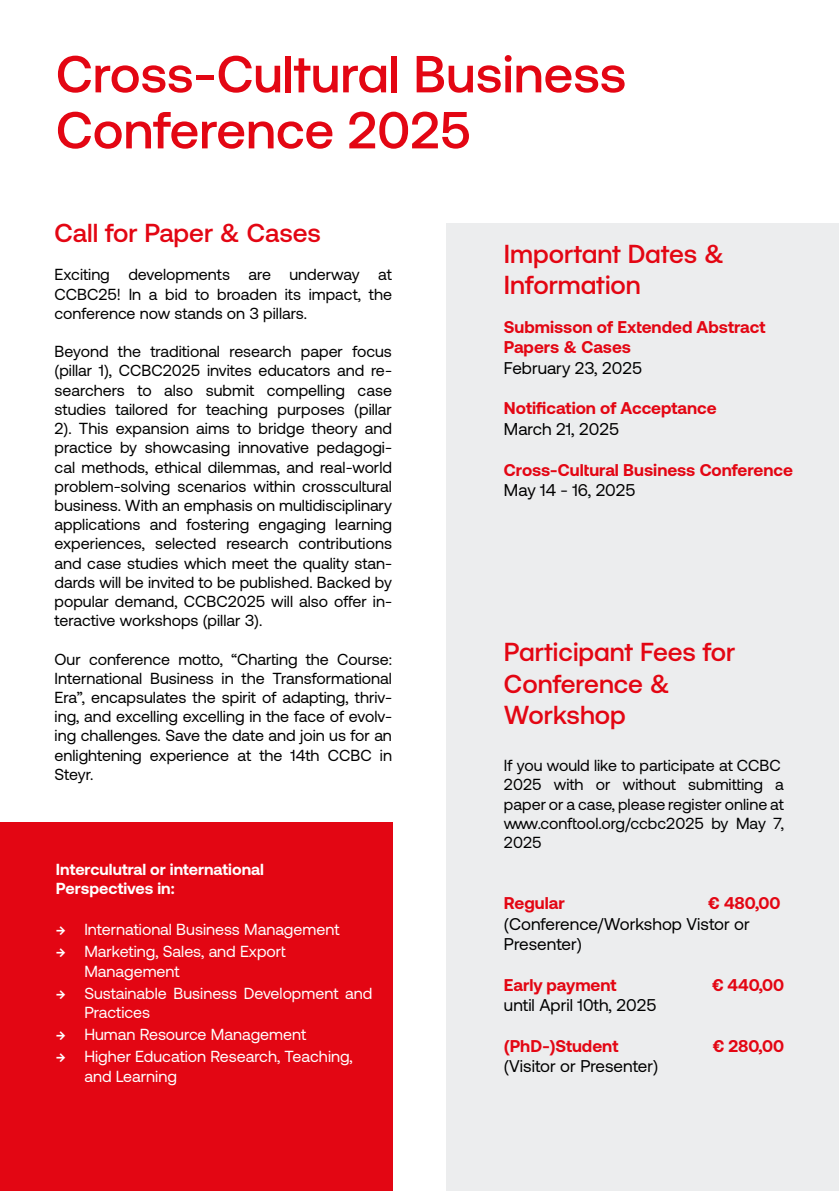
<style>
.page{position:relative;width:840px;height:1191px;background:#fff}
.page>*{position:absolute;margin:0;border:0;box-sizing:border-box;transform-origin:0 0}
.t1{font:500 52px/56px "Aeonik";color:#e30613}
.t2{font:500 26px/31.2px "Aeonik";color:#e30613}
.t3{font:700 17px/20.4px "Aeonik";color:#e30613}
.t4{font:17px/20.4px "Aeonik";color:#000}
.t5{font:16px/19.2px "Aeonik";color:#000;text-align:justify}
.t6{font:16px/19.2px "Aeonik";color:#fff}
.t7{font:700 16px/19.2px "Aeonik";color:#fff}
.s1{font-weight:500}
</style>
<div class="page">
<div style="left:446px;top:224px;width:392px;height:967px;background:#ecedee"></div>
<div style="left:0;top:822px;width:392px;height:369px;background:#e30613"></div>
<h1 class="t1" style="left:56px;top:46px;width:571px">Cross-Cultural Business<br>Conference 2025</h1>
<h2 class="t2" style="left:55px;top:217px;width:268px">Call for Paper &amp; Cases</h2>
<p class="t5" style="left:55px;top:265px;width:339px">Exciting developments are underway at CCBC25! In a bid to broaden its impact, the conference now stands on 3 pillars.</p>
<p class="t5" style="left:55px;top:342px;width:339px">Beyond the traditional research paper focus (pillar 1), CCBC2025 invites educators and re&shy;searchers to also submit compelling case studies tailored for teaching purposes (pillar 2). This expansion aims to bridge theory and practice by showcasing innovative pedagogi&shy;cal methods, ethical dilemmas, and real-world problem-solving scenarios within crosscultural business. With an emphasis on multidisciplinary applications and fostering engaging learning experiences, selected research contributions and case studies which meet the quality stan&shy;dards will be invited to be published. Backed by popular demand, CCBC2025 will also offer in&shy;teractive workshops (pillar 3).</p>
<p class="t5" style="left:55px;top:649px;width:339px">Our conference motto, “Charting the Course:<br>International Business in the Transformational Era”, encapsulates the spirit of adapting, thriv&shy;ing, and excelling excelling in the face of evolv&shy;ing challenges. Save the date and join us for an enlightening experience at the 14th CCBC in Steyr.</p>
<p class="t7" style="left:56px;top:859px;width:209px">Interculutral or international<br>Perspectives in:</p>
<p class="t6" style="left:56px;top:920px;width:284px"><span class="s1">→</span> International Business Management</p>
<p class="t6" style="left:84px;top:942px;width:203px;text-indent:-28px"><span class="s1">→</span> Marketing, Sales, and Export<br>Management</p>
<p class="t6" style="left:84px;top:983px;width:289px;text-indent:-28px"><span class="s1">→</span> Sustainable Business Development and<br>Practices</p>
<p class="t6" style="left:56px;top:1024px;width:251px"><span class="s1">→</span> Human Resource Management</p>
<p class="t6" style="left:84px;top:1046px;width:270px;line-height:20.4px;text-indent:-28px"><span class="s1">→</span> Higher Education Research, Teaching, and Learning</p>
<h2 class="t2" style="left:503px;top:238px;width:221px">Important Dates &amp;<br>Information</h2>
<p class="t3" style="left:503px;top:316px;width:262px">Submisson of Extended Abstract<br>Papers &amp; Cases</p>
<p class="t4" style="left:503px;top:357px;width:140px">February 23, 2025</p>
<p class="t3" style="left:503px;top:398px;width:214px">Notification of Acceptance</p>
<p class="t4" style="left:503px;top:419px;width:117px">March 21, 2025</p>
<p class="t3" style="left:503px;top:459px;width:290px">Cross-Cultural Business Conference</p>
<p class="t4" style="left:503px;top:480px;width:133px">May 14 - 16, 2025</p>
<h2 class="t2" style="left:503px;top:636px;width:233px">Participant Fees for<br>Conference &amp;<br>Workshop</h2>
<p class="t5" style="left:503px;top:756px;width:281px;text-align:left">If you would like to participate at CCBC<br>2025 with or without submitting a paper or a case, please register online at www.conftool.org/ccbc2025 by May 7,<br>2025</p>
<p class="t3" style="left:503px;top:893px;width:62px">Regular</p>
<p class="t3" style="left:707px;top:893px;width:74px">€ 480,00</p>
<p class="t4" style="left:503px;top:913px;width:247px">(Conference/Workshop Vistor or<br>Presenter)</p>
<p class="t3" style="left:503px;top:974px;width:113px">Early payment</p>
<p class="t3" style="left:711px;top:974px;width:73px">€ 440,00</p>
<p class="t4" style="left:503px;top:995px;width:154px">until April 10th, 2025</p>
<p class="t3" style="left:503px;top:1035px;width:115px">(PhD-)Student</p>
<p class="t3" style="left:712px;top:1035px;width:72px">€ 280,00</p>
<p class="t4" style="left:503px;top:1056px;width:156px">(Visitor or Presenter)</p>
</div>
